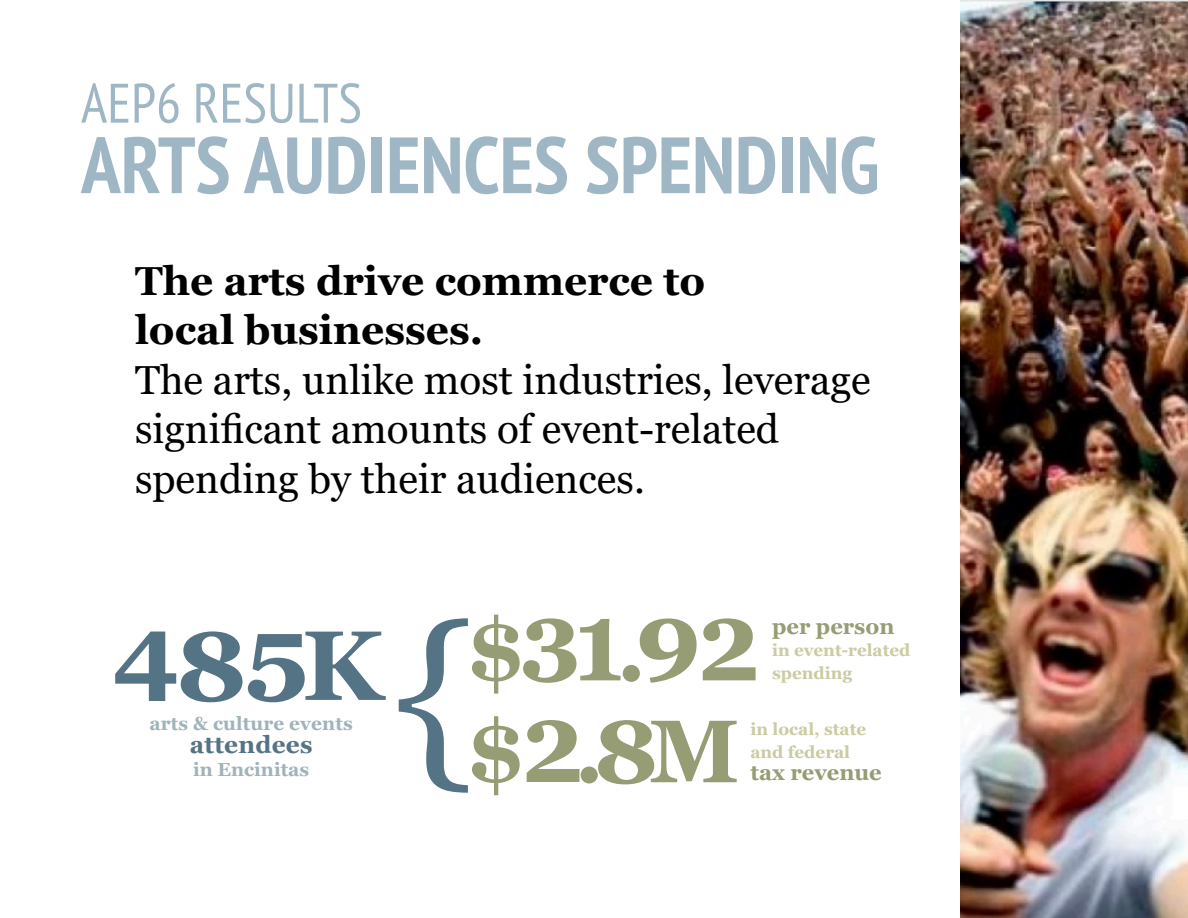
<style>
.page{position:relative;width:1188px;height:918px;background:#fff}
.page>*{position:absolute;margin:0;border:0;box-sizing:border-box;transform-origin:0 0}
.t1{font:190.95px "Georgia";color:#547385}
.t2{font:700 144.45px "Georgia";color:#547385}
.t3{font:700 131.25px "Georgia";color:#969c73}
.t4{font:700 98.55px "Georgia";color:#547385}
.t5{font:700 88.65px "Georgia";color:#969c73}
.t6{font:700 condensed 79.5px "PT Sans";color:#9fb7c4}
.t7{font:condensed 55.5px "PT Sans";color:#9fb7c4}
.t8{font:40.5px/49.5px "Georgia";color:#000}
.t9{font:700 40.5px/49.5px "Georgia";color:#000}
.t10{font:700 24.3px "Georgia";letter-spacing:.01em;color:#547385}
.t11{font:700 21.9px "Georgia";color:#969c73}
.t12{font:700 18.9px "Georgia";letter-spacing:.01em;color:#a1b3ba}
.t13{font:700 16.95px/22.5px "Georgia";color:#cacba1}
.s1{font-size:88.65px}
.s2{font-size:131.25px}
</style>
<div class="page">
<img style="left:960px;top:0;width:228px;height:918px">
<p class="t7" style="left:81px;top:68px;width:282px">AEP6 RESULTS</p>
<p class="t6" style="left:81px;top:113px;width:800px">ARTS AUDIENCES SPENDING</p>
<p class="t9" style="left:135px;top:256px;width:572px">The arts drive commerce to local businesses.</p>
<p class="t8" style="left:135px;top:356px;width:737px">The arts, unlike most industries, leverage significant amounts of event-related spending by their audiences.</p>
<p class="t2" style="left:106px;top:557px;width:212px">₄₈₅</p>
<p class="t12" style="left:149px;top:711px;width:205px">arts &amp; culture events</p>
<p class="t4" style="left:302px;top:602px;width:82px">K</p>
<p class="t10" style="left:190px;top:729px;width:124px">attendees</p>
<p class="t12" style="left:193px;top:757px;width:118px">in Encinitas</p>
<p class="t3" style="left:467px;top:551px;width:298px"><span class="s1">$</span>₃₁<span class="s1">.</span>₉₂</p>
<p class="t11" style="left:772px;top:612px;width:124px">per person</p>
<p class="t1" style="left:392px;top:580px;width:84px">{</p>
<p class="t13" style="left:772px;top:639px;width:140px">in event-related spending</p>
<p class="t5" style="left:467px;top:695px;width:274px">$<span class="s2">₂</span>.<span class="s2">₈</span>M</p>
<p class="t13" style="left:750px;top:718px;width:117px">in local, state and federal</p>
<p class="t11" style="left:750px;top:759px;width:133px">tax revenue</p>
</div>
